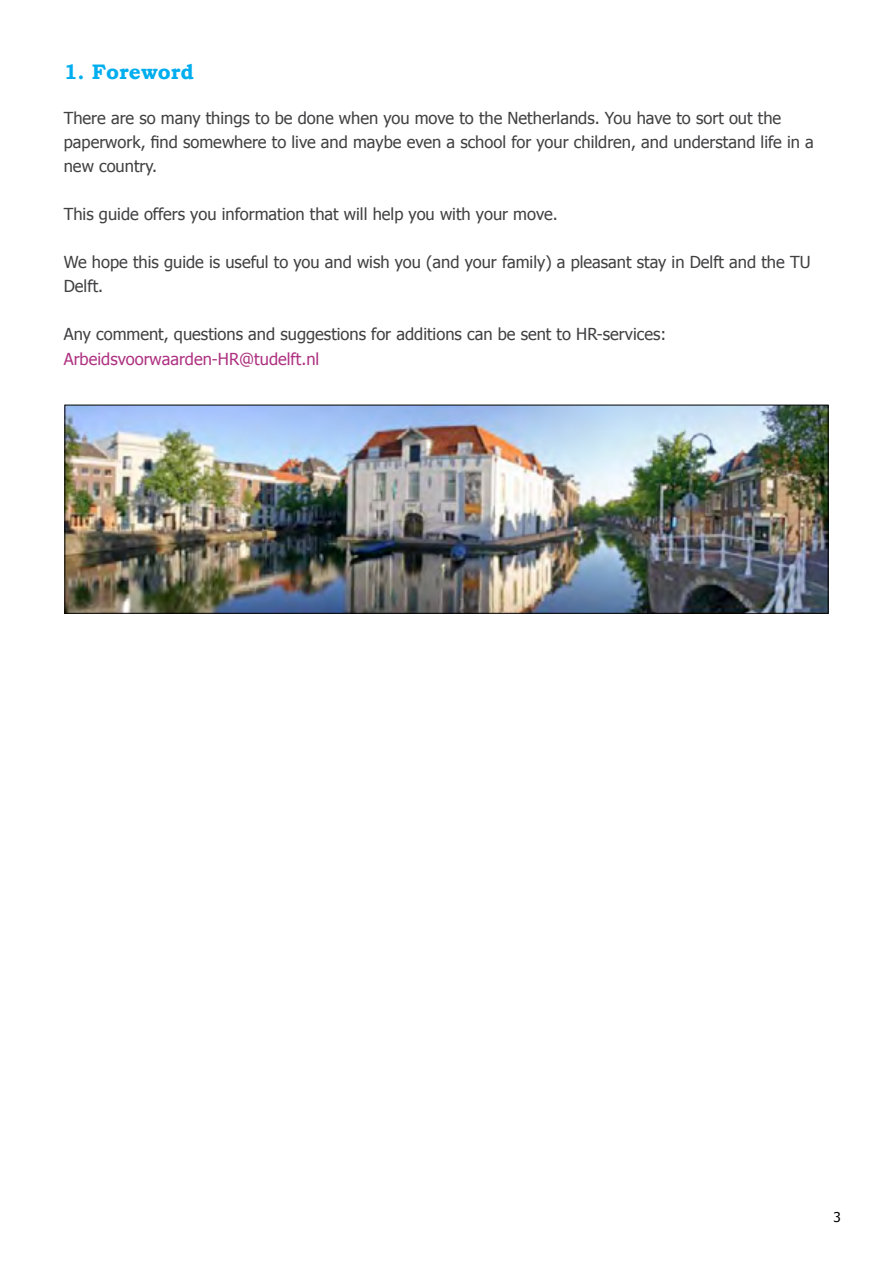
<style>
.page{position:relative;width:893px;height:1263px;background:#fff}
.page>*{position:absolute;margin:0;border:0;box-sizing:border-box;transform-origin:0 0}
.t1{font:700 21px "Bookman Old Style";color:#00aeef}
.t2{font:16.5px/24px "Tahoma";color:#414042}
.t3{font:16.5px "Tahoma";color:#ae3281}
.t4{font:13.5px "Tahoma";color:#000}
</style>
<div class="page">
<img style="left:66px;top:407px;width:760px;height:205px">
<div style="left:64px;top:405px;width:764px;height:209px;border:1px solid #000"></div>
<p class="t1" style="left:64px;top:59px;width:132px">1. Foreword</p>
<p class="t2" style="left:64px;top:106px;width:752px">There are so many things to be done when you move to the Netherlands. You have to sort out the paperwork, find somewhere to live and maybe even a school for your children, and understand life in a new country.</p>
<p class="t2" style="left:64px;top:202px;width:495px">This guide offers you information that will help you with your move.</p>
<p class="t2" style="left:64px;top:250px;width:748px">We hope this guide is useful to you and wish you (and your family) a pleasant stay in Delft and the TU<br>Delft.</p>
<p class="t2" style="left:64px;top:322px;width:604px">Any comment, questions and suggestions for additions can be sent to HR-services:</p>
<p class="t3" style="left:64px;top:347px;width:257px">Arbeidsvoorwaarden-HR@tudelft.nl</p>
<p class="t4" style="left:833px;top:1208px;width:9px">3</p>
</div>
